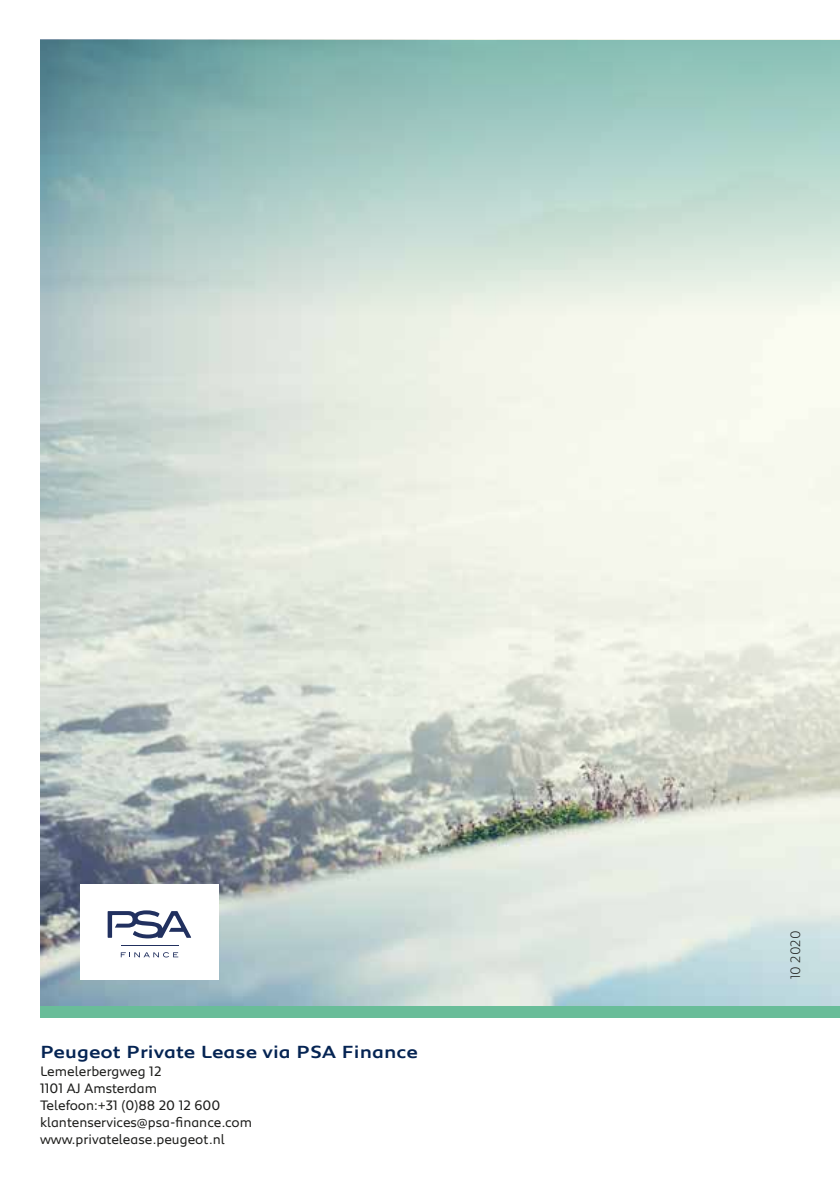
<style>
.page{position:relative;width:840px;height:1191px;background:#fff}
.page>*{position:absolute;margin:0;border:0;box-sizing:border-box;transform-origin:0 0}
.t1{font:500 18px "Peugeot Expanded";color:#052453}
.t2{font:14px/17px "Peugeot";color:#1d1d1b}
.t3{font:300 14px "Peugeot";letter-spacing:.01em;color:#1d1d1b}
</style>
<div class="page">
<img style="left:40px;top:316px;width:799px;height:690px">
<div style="left:40px;top:1006px;width:799px;height:12px;background:#69bd99"></div>
<svg style="left:40px;top:40px;width:799px;height:276px;background:#abcbc6"></svg>
<div style="left:80px;top:883px;width:138px;height:96px;background:#fff"></div>
<svg style="left:108px;top:910px;width:83px;height:28px"></svg>
<svg style="left:121px;top:952px;width:57px;height:5px"></svg>
<hr style="left:121px;top:945px;width:57px;height:1px;background:#21305f">
<p class="t1" style="left:40px;top:1039px;width:379px">Peugeot Private Lease via PSA Finance</p>
<p class="t2" style="left:40px;top:1061px;width:213px">Lemelerbergweg 12<br>1101 AJ Amsterdam<br>Telefoon:+31 (0)88 20 12 600 klantenservices@psa-finance.com www.privatelease.peugeot.nl</p>
<p class="t3" style="left:785px;top:979px;width:50px;rotate:-90deg">10 2020</p>
</div>
